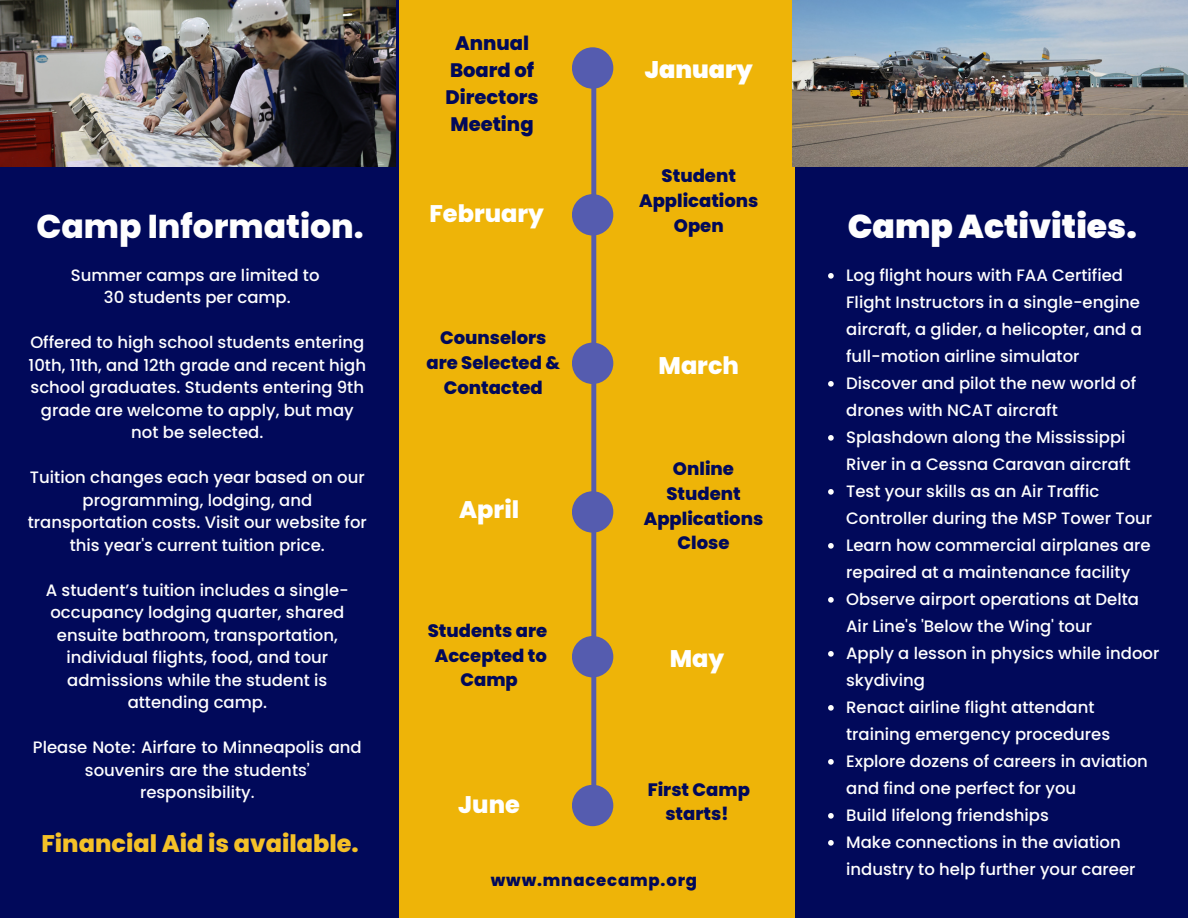
<style>
.page{position:relative;width:1188px;height:918px;background:#01095a}
.page>*{position:absolute;margin:0;border:0;box-sizing:border-box;transform-origin:0 0}
.t1{font:800 33px "Poppins";color:#fefefe}
.t2{font:900 33px "Poppins";color:#fefefe}
.t3{font:800 24px "Poppins";color:#fff}
.t4{font:800 24px "Poppins";color:#f5c128}
.t5{font:900 24px "Poppins";color:#fff}
.t6{font:800 19.5px/27px "Poppins";color:#01095a;text-align:center}
.t7{font:800 18px/24.8px "Poppins";color:#01095a;text-align:center}
.t8{font:500 16.5px/27px "Poppins";color:#fefefe;text-align:center}
.t9{font:800 16.5px "Poppins";letter-spacing:.05em;color:#01095a}
</style>
<div class="page">
<div style="left:399px;top:0;width:395px;height:918px;background:#eeb408"></div>
<div style="left:572px;top:47px;width:41px;height:42px;background:#555caf;border-radius:50%"></div>
<div style="left:572px;top:491px;width:41px;height:42px;background:#555caf;border-radius:50%"></div>
<div style="left:572px;top:785px;width:41px;height:41px;background:#555caf;border-radius:50%"></div>
<div style="left:572px;top:194px;width:41px;height:42px;background:#555caf;border-radius:50%"></div>
<div style="left:572px;top:636px;width:41px;height:41px;background:#555caf;border-radius:50%"></div>
<div style="left:572px;top:343px;width:41px;height:41px;background:#555caf;border-radius:50%"></div>
<svg style="left:577px;top:49px;width:33px;height:770px"></svg>
<img style="left:0;top:0;width:396px;height:166px">
<img style="left:792px;top:0;width:396px;height:166px">
<svg style="left:828px;top:273px;width:6px;height:6px"></svg>
<svg style="left:828px;top:381px;width:6px;height:6px"></svg>
<svg style="left:828px;top:435px;width:6px;height:6px"></svg>
<svg style="left:828px;top:489px;width:6px;height:6px"></svg>
<svg style="left:828px;top:543px;width:6px;height:6px"></svg>
<svg style="left:828px;top:597px;width:6px;height:6px"></svg>
<svg style="left:828px;top:651px;width:6px;height:6px"></svg>
<svg style="left:828px;top:705px;width:6px;height:6px"></svg>
<svg style="left:828px;top:759px;width:6px;height:6px"></svg>
<svg style="left:828px;top:813px;width:6px;height:6px"></svg>
<svg style="left:828px;top:840px;width:6px;height:6px"></svg>
<p class="t6" style="left:445px;top:30px;width:95px">Annual<br>Board of<br>Directors<br>Meeting</p>
<h2 class="t5" style="left:645px;top:53px;width:109px">January</h2>
<p class="t7" style="left:639px;top:164px;width:121px">Student<br>Applications<br>Open</p>
<h2 class="t3" style="left:429px;top:197px;width:116px">February</h2>
<h1 class="t1" style="left:36px;top:204px;width:329px">Camp Information.</h1>
<h1 class="t2" style="left:848px;top:204px;width:291px">Camp Activities.</h1>
<p class="t8" style="left:71px;top:264px;width:250px;line-height:22.5px">Summer camps are limited to<br>30 students per camp.</p>
<p class="t8" style="left:29px;top:331px;width:339px;line-height:22.5px">Offered to high school students entering 10th, 11th, and 12th grade and recent high school graduates. Students entering 9th grade are welcome to apply, but may not be selected.</p>
<p class="t8" style="left:28px;top:466px;width:341px;line-height:22.5px">Tuition changes each year based on our programming, lodging, and transportation costs. Visit our website for this year's current tuition price.</p>
<p class="t8" style="left:46px;top:579px;width:304px;line-height:22.5px">A student’s tuition includes a single&shy;occupancy lodging quarter, shared ensuite bathroom, transportation, individual flights, food, and tour admissions while the student is attending camp.</p>
<p class="t8" style="left:33px;top:736px;width:330px;line-height:22.5px">Please Note: Airfare to Minneapolis and souvenirs are the students’ responsibility.</p>
<h2 class="t4" style="left:41px;top:826px;width:319px">Financial Aid is available.</h2>
<p class="t7" style="left:426px;top:326px;width:135px">Counselors are Selected &amp;<br>Contacted</p>
<h2 class="t3" style="left:459px;top:493px;width:61px">April</h2>
<p class="t7" style="left:428px;top:618px;width:121px">Students are<br>Accepted to<br>Camp</p>
<h2 class="t3" style="left:458px;top:788px;width:63px">June</h2>
<h2 class="t3" style="left:659px;top:349px;width:82px">March</h2>
<p class="t7" style="left:644px;top:456px;width:121px">Online<br>Student<br>Applications<br>Close</p>
<h2 class="t3" style="left:670px;top:642px;width:56px">May</h2>
<p class="t7" style="left:648px;top:777px;width:104px">First Camp starts!</p>
<p class="t9" style="left:491px;top:868px;width:208px">www.mnacecamp.org</p>
<p class="t8" style="left:846px;top:262px;width:315px;text-align:left">Log flight hours with FAA Certified<br>Flight Instructors in a single-engine aircraft, a glider, a helicopter, and a full-motion airline simulator<br>Discover and pilot the new world of drones with NCAT aircraft<br>Splashdown along the Mississippi<br>River in a Cessna Caravan aircraft<br>Test your skills as an Air Traffic<br>Controller during the MSP Tower Tour<br>Learn how commercial airplanes are repaired at a maintenance facility<br>Observe airport operations at Delta<br>Air Line's 'Below the Wing' tour<br>Apply a lesson in physics while indoor skydiving<br>Renact airline flight attendant training emergency procedures<br>Explore dozens of careers in aviation and find one perfect for you<br>Build lifelong friendships<br>Make connections in the aviation industry to help further your career</p>
</div>
